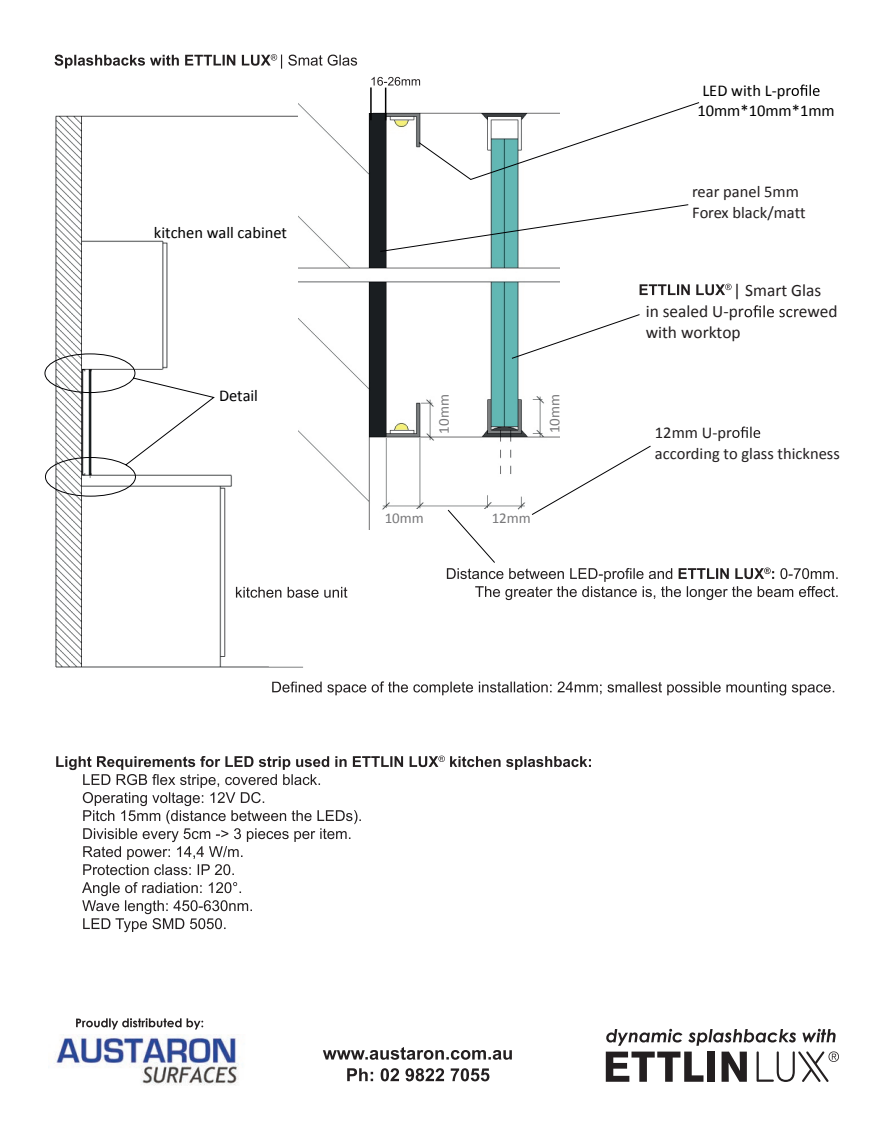
<style>
.page{position:relative;width:893px;height:1136px;background:#fff}
.page>*{position:absolute;margin:0;border:0;box-sizing:border-box;transform-origin:0 0}
.t1{font:17.4px/21.3px "Calibri";color:#231f20}
.t2{font:16.5px/20.7px "Calibri";color:#231f20}
.t3{font:16.5px/20.1px "Calibri";color:#000001}
.t4{font:16.5px "Calibri";color:#000003}
.t5{font:15px "Calibri";color:#78787a}
.s1{color:#000}
</style>
<div class="page">
<svg style="left:76px;top:1018px;width:127px;height:11px"></svg>
<svg style="left:272px;top:681px;width:562px;height:14px"></svg>
<svg style="left:82px;top:882px;width:170px;height:50px"></svg>
<svg style="left:56px;top:755px;width:535px;height:120px"></svg>
<svg style="left:606px;top:1051px;width:97px;height:30px"></svg>
<div style="left:707px;top:1051px;width:8px;height:30px;background:#231f20"></div>
<svg style="left:721px;top:1051px;width:26px;height:30px"></svg>
<svg style="left:756px;top:1051px;width:83px;height:30px"></svg>
<img style="left:55px;top:103px;width:248px;height:565px">
<svg style="left:44px;top:353px;width:172px;height:144px"></svg>
<svg style="left:347px;top:1068px;width:142px;height:13px"></svg>
<svg style="left:323px;top:1047px;width:189px;height:12px"></svg>
<img style="left:299px;top:88px;width:88px;height:441px">
<svg style="left:379px;top:101px;width:321px;height:414px"></svg>
<svg style="left:792px;top:84px;width:27px;height:12px"></svg>
<svg style="left:744px;top:305px;width:55px;height:12px"></svg>
<svg style="left:732px;top:426px;width:28px;height:12px"></svg>
<div style="left:385px;top:509px;width:133px;height:17px;background:#fff"></div>
<div style="left:432px;top:411px;width:19px;height:15px;background:#fff"></div>
<div style="left:541px;top:410px;width:15px;height:12px;background:#fff"></div>
<svg style="left:447px;top:509px;width:391px;height:91px"></svg>
<hr style="left:385px;top:88px;width:1px;height:32px;background:#000">
<div style="left:356px;top:80px;width:17px;height:32px;background:#fff"></div>
<svg style="left:371px;top:77px;width:49px;height:9px"></svg>
<hr style="left:370px;top:87px;width:2px;height:33px;background:#000">
<svg style="left:236px;top:586px;width:111px;height:11px"></svg>
<img style="left:54px;top:1034px;width:185px;height:51px">
<svg style="left:606px;top:1028px;width:230px;height:17px"></svg>
<svg style="left:640px;top:284px;width:92px;height:11px"></svg>
<svg style="left:55px;top:54px;width:302px;height:15px"></svg>
<p class="t3" style="left:154px;top:222px;width:135px">kitchen wall cabinet</p>
<p class="t4" style="left:219px;top:385px;width:41px">Detail</p>
<p class="t5" style="left:434px;top:433px;width:41px;rotate:-90deg">m01 m</p>
<p class="t5" style="left:545px;top:433px;width:41px;rotate:-90deg">m01 m</p>
<p class="t5" style="left:385px;top:508px;width:41px">10mm</p>
<p class="t5" style="left:492px;top:508px;width:41px">12mm</p>
<p class="t3" style="left:697px;top:80px;width:139px;text-indent:5px">LED with L-<span class="s1">pr<br></span>10mm*10mm*1mm</p>
<p class="t2" style="left:692px;top:181px;width:115px">rear panel 5mm<br>Forex black/matt</p>
<p class="t1" style="left:646px;top:279px;width:177px;text-indent:88px">| Smart Glas in sealed U-pr</p>
<p class="t1" style="left:799px;top:301px;width:40px">ewed</p>
<p class="t1" style="left:646px;top:322px;width:97px">with worktop</p>
<p class="t2" style="left:655px;top:422px;width:186px">12mm U-pr<br>according to glass thickness</p>
</div>
